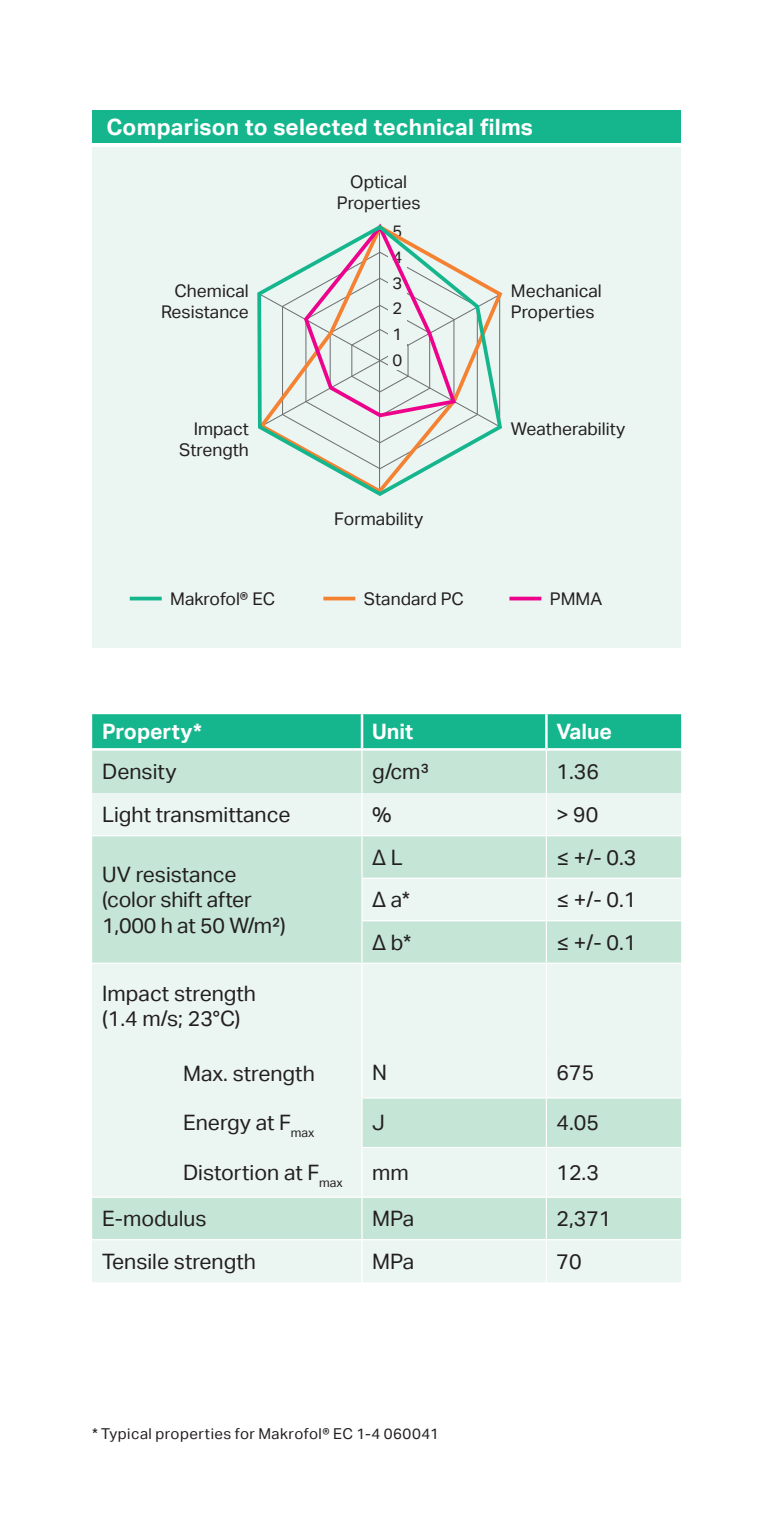
<style>
.page{position:relative;width:773px;height:1531px;background:#fff}
.page>*{position:absolute;margin:0;border:0;box-sizing:border-box;transform-origin:0 0}
.t1{font:700 22.5px "Aktiv Grotesk";letter-spacing:.01em;color:#fff}
.t2{font:21.25px/25.5px "Aktiv Grotesk";color:#231f20}
.t3{font:700 21.25px "Aktiv Grotesk";color:#fff}
.t4{font:17.5px/21px "Aktiv Grotesk";color:#231f20;text-align:center}
.t5{font:16.5px/25.8px "Aktiv Grotesk";color:#231f20;text-align:justify}
.t6{font:15px "Aktiv Grotesk";letter-spacing:.03em;color:#231f20}
</style>
<div class="page">
<div style="left:92px;top:147px;width:588px;height:501px;background:#ebf5f1"></div>
<hr style="left:130px;top:597px;width:32px;height:3px;background:#15b68d">
<hr style="left:323px;top:597px;width:32px;height:3px;background:#f48232">
<hr style="left:509px;top:597px;width:32px;height:3px;background:#ed028c">
<div style="left:92px;top:110px;width:588px;height:33px;background:#15b68d"></div>
<svg style="left:257px;top:223px;width:246px;height:273px"></svg>
<div style="left:92px;top:714px;width:589px;height:34px;background:#15b68d"></div>
<div style="left:92px;top:750px;width:589px;height:43px;background:#c5e5d7"></div>
<svg style="left:92px;top:793px;width:589px;height:489px;background:#ddefe7"></svg>
<hr style="left:361px;top:750px;width:1px;height:43px;background:#fff">
<hr style="left:545px;top:750px;width:2px;height:43px;background:#fff">
<hr style="left:361px;top:793px;width:1px;height:42px;background:#fff">
<hr style="left:545px;top:793px;width:2px;height:42px;background:#fff">
<hr style="left:92px;top:835px;width:81px;height:1px;background:#fff">
<hr style="left:173px;top:835px;width:189px;height:1px;background:#fff">
<hr style="left:362px;top:835px;width:184px;height:1px;background:#fff">
<hr style="left:361px;top:836px;width:1px;height:41px;background:#fff">
<hr style="left:546px;top:835px;width:135px;height:1px;background:#fff">
<hr style="left:545px;top:836px;width:2px;height:41px;background:#fff">
<hr style="left:361px;top:877px;width:185px;height:2px;background:#fff">
<hr style="left:361px;top:879px;width:1px;height:41px;background:#fff">
<hr style="left:546px;top:877px;width:135px;height:2px;background:#fff">
<hr style="left:545px;top:879px;width:2px;height:41px;background:#fff">
<hr style="left:361px;top:920px;width:185px;height:1px;background:#fff">
<hr style="left:361px;top:921px;width:1px;height:41px;background:#fff">
<hr style="left:546px;top:920px;width:135px;height:1px;background:#fff">
<hr style="left:545px;top:921px;width:2px;height:41px;background:#fff">
<hr style="left:361px;top:964px;width:1px;height:84px;background:#fff">
<hr style="left:545px;top:964px;width:2px;height:84px;background:#fff">
<hr style="left:361px;top:1048px;width:1px;height:49px;background:#fff">
<hr style="left:545px;top:1048px;width:2px;height:49px;background:#fff">
<hr style="left:361px;top:1097px;width:185px;height:1px;background:#fff">
<hr style="left:361px;top:1098px;width:1px;height:49px;background:#fff">
<hr style="left:546px;top:1097px;width:135px;height:1px;background:#fff">
<hr style="left:545px;top:1098px;width:2px;height:49px;background:#fff">
<hr style="left:361px;top:1147px;width:185px;height:1px;background:#fff">
<hr style="left:361px;top:1148px;width:1px;height:48px;background:#fff">
<hr style="left:546px;top:1147px;width:135px;height:1px;background:#fff">
<hr style="left:545px;top:1148px;width:2px;height:48px;background:#fff">
<hr style="left:361px;top:1198px;width:1px;height:41px;background:#fff">
<hr style="left:545px;top:1198px;width:2px;height:41px;background:#fff">
<hr style="left:92px;top:1239px;width:81px;height:1px;background:#fff">
<hr style="left:173px;top:1239px;width:189px;height:1px;background:#fff">
<hr style="left:362px;top:1239px;width:184px;height:1px;background:#fff">
<hr style="left:361px;top:1240px;width:1px;height:42px;background:#fff">
<hr style="left:546px;top:1239px;width:135px;height:1px;background:#fff">
<hr style="left:545px;top:1240px;width:2px;height:42px;background:#fff">
<hr style="left:361px;top:714px;width:2px;height:34px;background:#fff">
<hr style="left:545px;top:714px;width:2px;height:34px;background:#fff">
<hr style="left:92px;top:962px;width:81px;height:2px;background:#fff">
<hr style="left:173px;top:962px;width:189px;height:2px;background:#fff">
<hr style="left:362px;top:962px;width:184px;height:2px;background:#fff">
<hr style="left:546px;top:962px;width:135px;height:2px;background:#fff">
<hr style="left:92px;top:1196px;width:81px;height:2px;background:#fff">
<hr style="left:173px;top:1196px;width:189px;height:2px;background:#fff">
<hr style="left:362px;top:1196px;width:184px;height:2px;background:#fff">
<hr style="left:546px;top:1196px;width:135px;height:2px;background:#fff">
<p class="t1" style="left:106px;top:114px;width:428px">Comparison to selected technical films</p>
<p class="t4" style="left:161px;top:281px;width:89px;text-align:right">Chemical<br>Resistance</p>
<p class="t4" style="left:337px;top:172px;width:85px">Optical<br>Properties</p>
<p class="t5" style="left:392px;top:219px;width:11px">5<br>4<br>3<br>2<br>1<br>0</p>
<p class="t4" style="left:511px;top:281px;width:92px;text-align:left">Mechanical<br>Properties</p>
<p class="t4" style="left:194px;top:418px;width:57px">Impact</p>
<p class="t4" style="left:511px;top:418px;width:116px">Weatherability</p>
<p class="t4" style="left:179px;top:439px;width:71px">Strength</p>
<p class="t4" style="left:334px;top:508px;width:90px">Formability</p>
<p class="t4" style="left:170px;top:588px;width:106px">Makrofol® EC</p>
<p class="t4" style="left:364px;top:588px;width:102px">Standard PC</p>
<p class="t4" style="left:549px;top:588px;width:54px">PMMA</p>
<p class="t3" style="left:102px;top:719px;width:101px">Property*</p>
<p class="t3" style="left:372px;top:719px;width:43px">Unit</p>
<p class="t3" style="left:556px;top:719px;width:57px">Value</p>
<p class="t2" style="left:102px;top:759px;width:76px">Density</p>
<p class="t2" style="left:372px;top:759px;width:59px">g/cm³</p>
<p class="t2" style="left:556px;top:759px;width:44px">1.36</p>
<p class="t2" style="left:102px;top:801px;width:190px">Light transmittance</p>
<p class="t2" style="left:372px;top:801px;width:21px">%</p>
<p class="t2" style="left:556px;top:801px;width:43px">&gt; 90</p>
<p class="t2" style="left:102px;top:861px;width:185px">UV resistance (color shift after<br>1,000 h at 50 W/m²)</p>
<p class="t2" style="left:372px;top:844px;width:32px">Δ L</p>
<p class="t2" style="left:556px;top:844px;width:81px">≤ +/- 0.3</p>
<p class="t2" style="left:372px;top:887px;width:40px">Δ a*</p>
<p class="t2" style="left:556px;top:887px;width:81px">≤ +/- 0.1</p>
<p class="t2" style="left:372px;top:929px;width:41px">Δ b*</p>
<p class="t2" style="left:556px;top:929px;width:81px">≤ +/- 0.1</p>
<p class="t2" style="left:102px;top:981px;width:155px">Impact strength (1.4 m/s; 23°C)</p>
<p class="t2" style="left:183px;top:1060px;width:133px">Max. strength</p>
<p class="t2" style="left:372px;top:1060px;width:16px">N</p>
<p class="t2" style="left:556px;top:1060px;width:39px">675</p>
<p class="t2" style="left:183px;top:1110px;width:133px">Energy at F<sub>max</sub></p>
<p class="t2" style="left:372px;top:1110px;width:14px">J</p>
<p class="t2" style="left:556px;top:1110px;width:44px">4.05</p>
<p class="t2" style="left:183px;top:1159px;width:161px">Distortion at F<sub>max</sub></p>
<p class="t2" style="left:372px;top:1160px;width:38px">mm</p>
<p class="t2" style="left:556px;top:1160px;width:44px">12.3</p>
<p class="t2" style="left:102px;top:1206px;width:106px">E-modulus</p>
<p class="t2" style="left:372px;top:1206px;width:44px">MPa</p>
<p class="t2" style="left:556px;top:1206px;width:57px">2,371</p>
<p class="t2" style="left:102px;top:1249px;width:155px">Tensile strength</p>
<p class="t2" style="left:372px;top:1249px;width:44px">MPa</p>
<p class="t2" style="left:556px;top:1249px;width:27px">70</p>
<p class="t6" style="left:92px;top:1425px;width:348px">* Typical properties for Makrofol® EC 1-4 060041</p>
</div>
